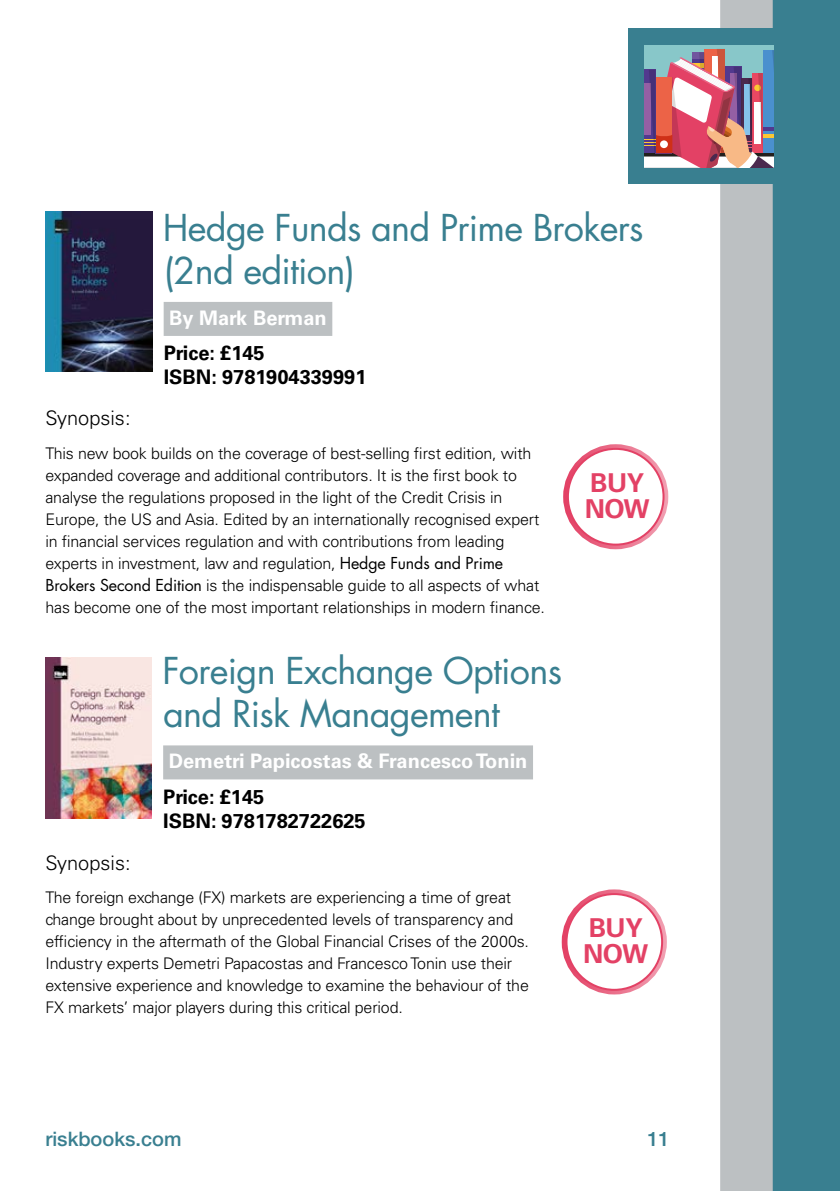
<style>
.page{position:relative;width:840px;height:1191px;background:#fff}
.page>*{position:absolute;margin:0;border:0;box-sizing:border-box;transform-origin:0 0}
.t1{font:36px/43.2px "Futura Std";letter-spacing:-.02em;color:#397f90}
.t2{font:700 26px/26px "Univers LT Std";letter-spacing:-.02em;color:#e34165}
.t3{font:700 20px/24px "Univers LT Std";color:#000}
.t4{font:700 20px "Univers LT Std";color:#fff}
.t5{font:300 20px "Univers LT Std";color:#000}
.t6{font:500 20px "Helvetica Neue LT Pro";color:#397f90}
.t7{font:300 16px/22px "Univers LT Std";letter-spacing:-.01em;color:#000}
.s1{font-family:"Futura Std";font-weight:400}
</style>
<div class="page">
<svg style="left:720px;top:0;width:52px;height:1191px;fill:#bcc0c2"></svg>
<div style="left:772px;top:0;width:67px;height:1191px;background:#397f90"></div>
<div style="left:627px;top:28px;width:145px;height:156px;background:#397f90"></div>
<svg style="left:644px;top:45px;width:128px;height:122px"></svg>
<div style="left:163px;top:302px;width:169px;height:34px;background:#bcc0c2"></div>
<img style="left:46px;top:212px;width:106px;height:159px">
<div style="left:163px;top:745px;width:369px;height:34px;background:#bcc0c2"></div>
<img style="left:45px;top:658px;width:107px;height:160px">
<svg style="left:564px;top:892px;width:99px;height:99px"></svg>
<div style="left:561px;top:889px;width:105px;height:105px;border:6px solid #fff;border-radius:50%"></div>
<div style="left:566px;top:894px;width:95px;height:95px;background:#fff;border-radius:50%"></div>
<div style="left:565px;top:893px;width:97px;height:97px;border:2px solid #e34165;border-radius:50%"></div>
<svg style="left:566px;top:447px;width:99px;height:99px"></svg>
<div style="left:563px;top:444px;width:105px;height:105px;border:6px solid #fff;border-radius:50%"></div>
<div style="left:567px;top:449px;width:96px;height:95px;background:#fff;border-radius:50%"></div>
<div style="left:566px;top:448px;width:98px;height:97px;border:2px solid #e34165;border-radius:50%"></div>
<h1 class="t1" style="left:163px;top:206px;width:481px">Hedge Funds and Prime Brokers (2nd edition)</h1>
<p class="t4" style="left:169px;top:306px;width:159px">By Mark Berman</p>
<p class="t3" style="left:163px;top:341px;width:204px">Price: £145<br>ISBN: 9781904339991</p>
<p class="t5" style="left:45px;top:406px;width:87px">Synopsis:</p>
<p class="t7" style="left:45px;top:442px;width:501px">This new book builds on the coverage of best-selling first edition, with expanded coverage and additional contributors. It is the first book to analyse the regulations proposed in the light of the Credit Crisis in Europe, the US and Asia. Edited by an internationally recognised expert in financial services regulation and with contributions from leading experts in investment, law and regulation, <span class="s1">Hedge Funds and Prime Brokers Second Edition</span> is the indispensable guide to all aspects of what has become one of the most important relationships in modern finance.</p>
<h1 class="t1" style="left:162px;top:650px;width:401px">Foreign Exchange Options and Risk Management</h1>
<p class="t4" style="left:169px;top:749px;width:360px">Demetri Papicostas &amp; Francesco Tonin</p>
<p class="t3" style="left:163px;top:785px;width:204px">Price: £145<br>ISBN: 9781782722625</p>
<p class="t5" style="left:45px;top:850px;width:87px">Synopsis:</p>
<p class="t7" style="left:45px;top:886px;width:485px">The foreign exchange (FX) markets are experiencing a time of great change brought about by unprecedented levels of transparency and efficiency in the aftermath of the Global Financial Crises of the 2000s.<br>Industry experts Demetri Papacostas and Francesco Tonin use their extensive experience and knowledge to examine the behaviour of the FX markets’ major players during this critical period.</p>
<h2 class="t2" style="left:584px;top:470px;width:66px">BUY<br>NOW</h2>
<h2 class="t2" style="left:583px;top:915px;width:66px">BUY<br>NOW</h2>
<p class="t6" style="left:45px;top:1126px;width:137px">riskbooks.com</p>
<p class="t6" style="left:647px;top:1126px;width:24px">11</p>
</div>
